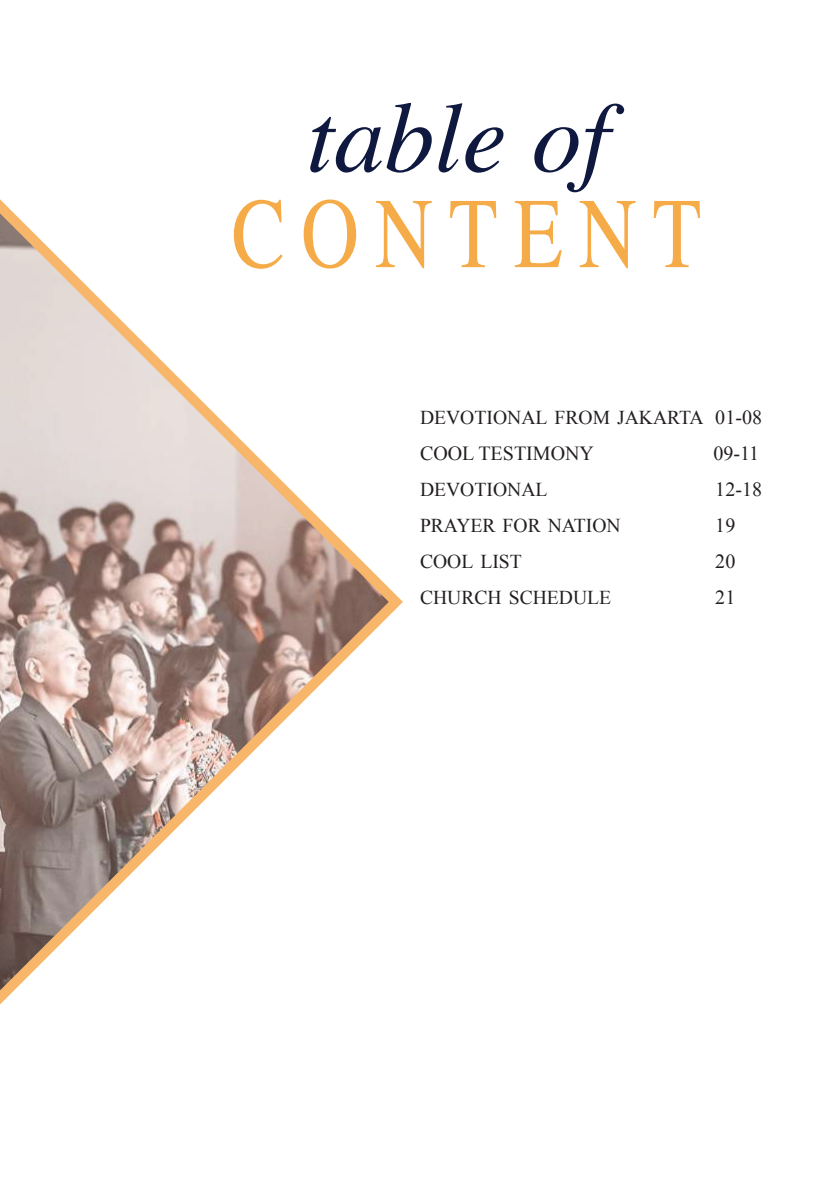
<style>
.page{position:relative;width:840px;height:1191px;background:#fff}
.page>*{position:absolute;margin:0;border:0;box-sizing:border-box;transform-origin:0 0}
.t1{font:italic 100px "Times";color:#0f1940}
.t2{font:100px "Times";letter-spacing:.2em;color:#f6ab49;scale:.8 1}
.t3{font:20px "Times New Roman";color:#231f20}
.t4{font:20px "Times New Roman";color:#231f20}
.t5{font:19.6px "Times New Roman";color:#231f20}
.s1{font-size:20px}
</style>
<div class="page">
<svg style="left:0;top:199px;width:403px;height:806px"></svg>
<h1 class="t1" style="left:306px;top:51px;width:304px">table of</h1>
<h1 class="t2" style="left:232px;top:140px;width:588px">CONTENT</h1>
<p class="t5" style="left:420px;top:404px;width:343px">DEVOTIONAL FROM JAKARTA <span class="s1">01-08</span></p>
<p class="t4" style="left:420px;top:439px;width:175px">COOL TESTIMONY</p>
<p class="t3" style="left:713px;top:439px;width:47px">09-11</p>
<p class="t5" style="left:420px;top:476px;width:129px">DEVOTIONAL</p>
<p class="t3" style="left:715px;top:475px;width:48px">12-18</p>
<p class="t5" style="left:420px;top:512px;width:202px">PRAYER FOR NATION</p>
<p class="t3" style="left:715px;top:511px;width:21px">19</p>
<p class="t5" style="left:420px;top:548px;width:103px">COOL LIST</p>
<p class="t3" style="left:715px;top:547px;width:21px">20</p>
<p class="t5" style="left:420px;top:584px;width:193px">CHURCH SCHEDULE</p>
<p class="t3" style="left:715px;top:583px;width:21px">21</p>
</div>
